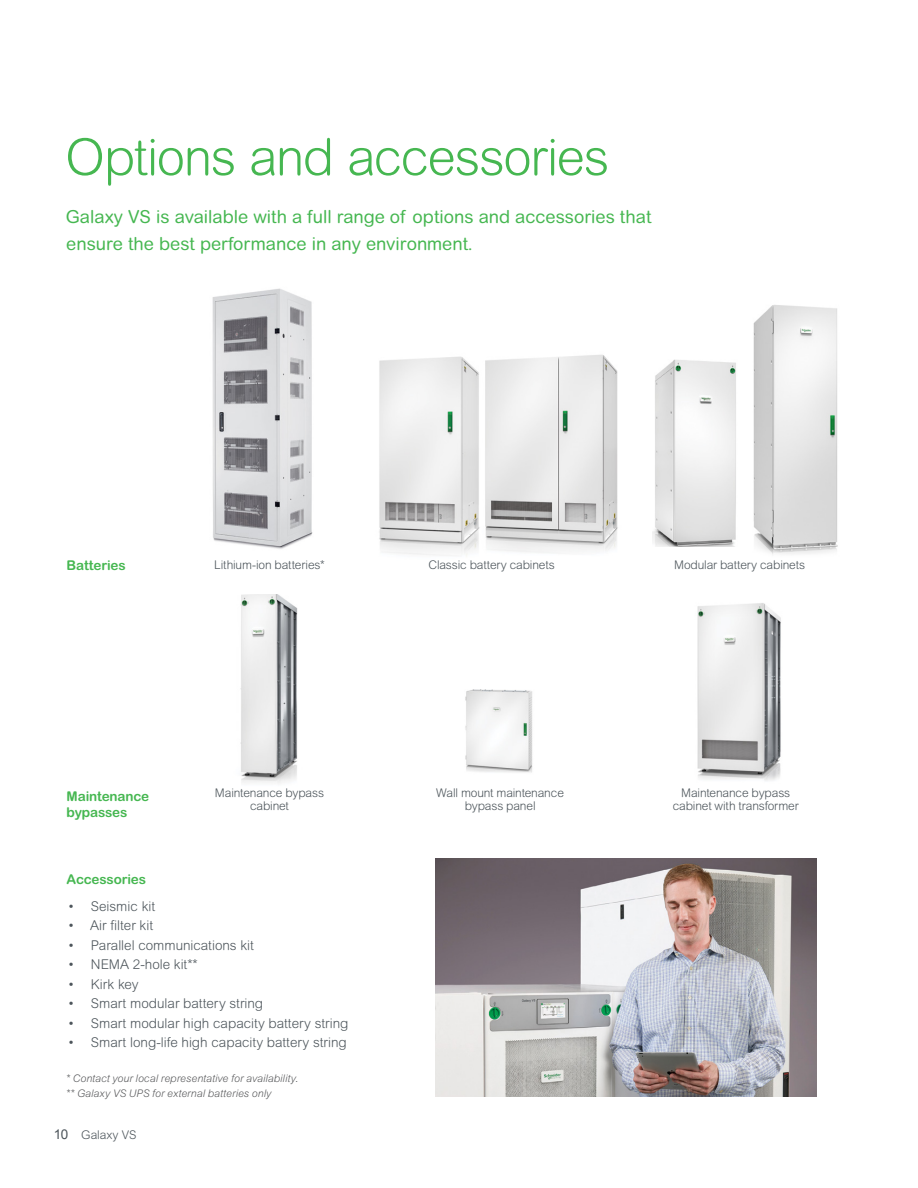
<style>
.page{position:relative;width:918px;height:1188px;background:#fff}
.page>*{position:absolute;margin:0;border:0;box-sizing:border-box;transform-origin:0 0}
.t1{font:300 51px "Arial Rounded MT Pro";letter-spacing:-.025em;color:#46b751}
.t2{font:18px/27px "Arial Rounded MT Pro";color:#46b751}
.t3{font:300 13.5px "Arial Rounded MT Std";color:#4d555b}
.t4{font:700 13.5px/16.5px "Arial Rounded MT Std";letter-spacing:-.01em;color:#46b751}
.t5{font:300 12px/12.8px "Arial Rounded MT Std";letter-spacing:-.01em;color:#4d555b;text-align:center}
.t6{font:italic 300 10.5px/15px "Arial MT Std";letter-spacing:.005em;color:#58595b}
.s1{font-family:"Arial";font-weight:400;font-size:13.5px}
</style>
<div class="page">
<img style="left:240px;top:594px;width:58px;height:189px">
<img style="left:465px;top:689px;width:68px;height:84px">
<img style="left:212px;top:288px;width:101px;height:261px">
<img style="left:697px;top:603px;width:84px;height:178px">
<img style="left:652px;top:359px;width:84px;height:187px">
<img style="left:485px;top:354px;width:133px;height:199px">
<img style="left:379px;top:356px;width:101px;height:200px">
<img style="left:435px;top:859px;width:382px;height:238px">
<img style="left:753px;top:305px;width:85px;height:250px">
<h1 class="t1" style="left:65px;top:128px;width:546px">Options and accessories</h1>
<h2 class="t2" style="left:66px;top:204px;width:587px">Galaxy VS is available with a full range of options and accessories that ensure the best performance in any environment.</h2>
<p class="t4" style="left:67px;top:557px;width:61px">Batteries</p>
<p class="t5" style="left:214px;top:558px;width:112px">Lithium-ion batteries*</p>
<p class="t5" style="left:674px;top:558px;width:133px">Modular battery cabinets</p>
<p class="t5" style="left:429px;top:558px;width:128px">Classic battery cabinets</p>
<p class="t4" style="left:67px;top:788px;width:84px">Maintenance bypasses</p>
<p class="t4" style="left:67px;top:870px;width:81px">Accessories</p>
<p class="t5" style="left:215px;top:786px;width:111px">Maintenance bypass cabinet</p>
<p class="t5" style="left:436px;top:786px;width:129px">Wall mount maintenance bypass panel</p>
<p class="t5" style="left:673px;top:786px;width:128px">Maintenance bypass cabinet with transformer</p>
<p class="t3" style="left:69px;top:898px;width:88px">• Seismic kit</p>
<p class="t3" style="left:69px;top:918px;width:86px">• Air filter kit</p>
<p class="t3" style="left:69px;top:937px;width:187px">• Parallel communications kit</p>
<p class="t3" style="left:69px;top:957px;width:130px">• NEMA 2-hole kit**</p>
<p class="t3" style="left:69px;top:976px;width:71px">• Kirk key</p>
<p class="t3" style="left:69px;top:996px;width:196px">• Smart modular battery string</p>
<p class="t3" style="left:69px;top:1015px;width:281px">• Smart modular high capacity battery string</p>
<p class="t3" style="left:69px;top:1035px;width:279px">• Smart long-life high capacity battery string</p>
<p class="t6" style="left:66px;top:1070px;width:234px">* Contact your local representative for availability. ** Galaxy VS UPS for external batteries only</p>
<p class="t5" style="left:54px;top:1128px;width:84px"><span class="s1">10</span> Galaxy VS</p>
</div>
